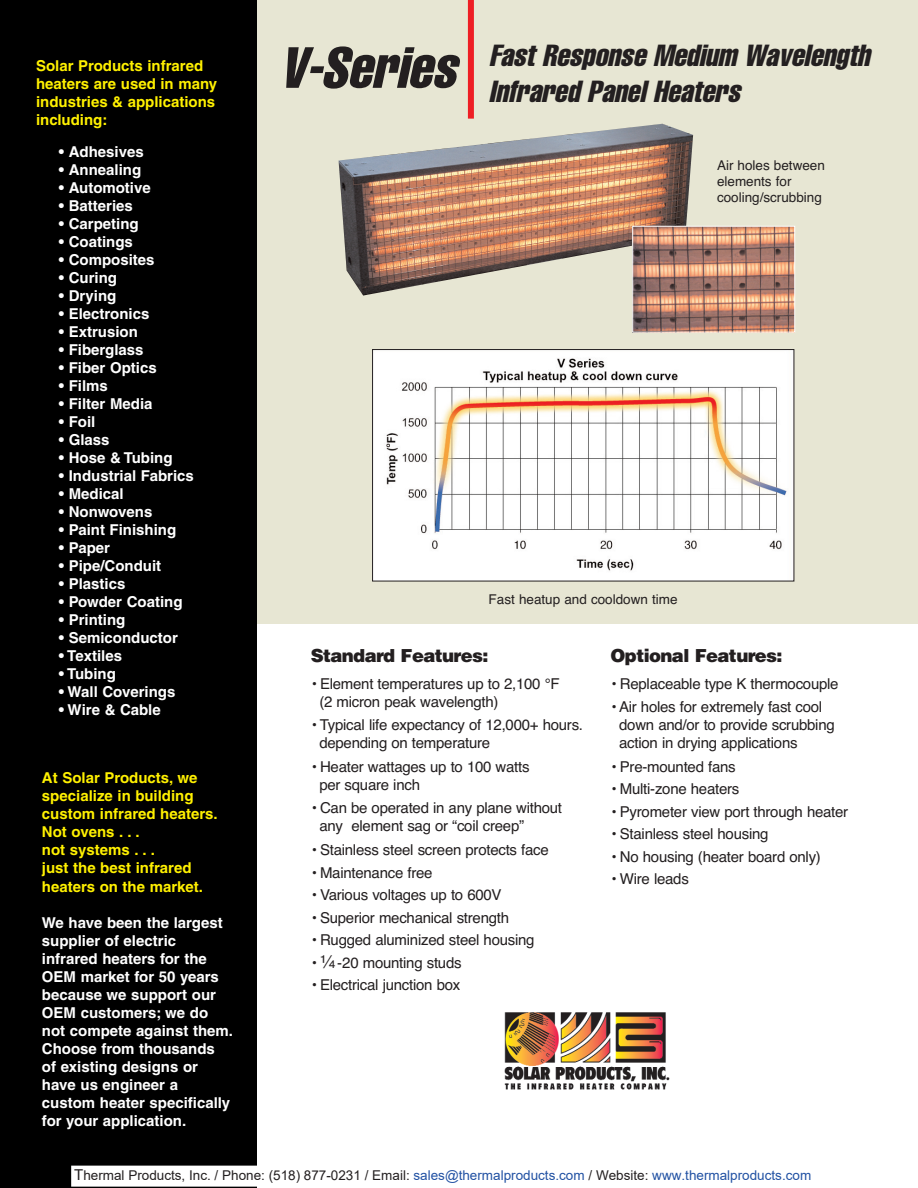
<style>
.page{position:relative;width:918px;height:1188px;background:#fff}
.page>*{position:absolute;margin:0;border:0;box-sizing:border-box;transform-origin:0 0}
.t1{font:italic extra-condensed 57px "Helvetica";color:#231f20}
.t2{font:italic extra-condensed 30px/36px "Helvetica";color:#231f20}
.t3{font:900 18px "Helvetica";letter-spacing:-.035em;color:#231f20}
.t4{font:15px/18px "Helvetica";letter-spacing:-.015em;color:#231f20}
.t5{font:700 15px/18px "Helvetica";color:#fff}
.t6{font:700 15px/18.1px "Helvetica";color:#fff101}
.t7{font:13.5px "Arial";color:#231f20}
.t8{font:13.5px/16.2px "Helvetica";color:#231f20}
.s1{font-family:"Helvetica Fraction";font-size:18px}
.s2{font-size:15px}
.s3{color:#2151a3}
</style>
<div class="page">
<div style="left:0;top:0;width:918px;height:623px;background:#e7e6d3"></div>
<img style="left:504px;top:1012px;width:166px;height:78px">
<img style="left:374px;top:351px;width:418px;height:228px">
<div style="left:372px;top:349px;width:422px;height:232px;border:1px solid #231f20"></div>
<div style="left:0;top:0;width:256px;height:1188px;background:#000"></div>
<img style="left:339px;top:124px;width:354px;height:172px">
<div style="left:468px;top:0;width:6px;height:119px;background:#ee1e24"></div>
<img style="left:634px;top:228px;width:159px;height:103px">
<div style="left:632px;top:226px;width:163px;height:107px;border:1px solid #fff"></div>
<div style="left:72px;top:1166px;width:822px;height:20px;background:#fff"></div>
<p class="t6" style="left:36px;top:58px;width:183px">Solar Products infrared heaters are used in many industries &amp; applications including:</p>
<p class="t5" style="left:59px;top:144px;width:86px">• Adhesives</p>
<p class="t5" style="left:59px;top:162px;width:84px">• Annealing</p>
<p class="t5" style="left:59px;top:180px;width:93px">• Automotive</p>
<p class="t5" style="left:59px;top:198px;width:76px">• Batteries</p>
<p class="t5" style="left:59px;top:216px;width:81px">• Carpeting</p>
<p class="t5" style="left:59px;top:234px;width:75px">• Coatings</p>
<p class="t5" style="left:59px;top:252px;width:97px">• Composites</p>
<p class="t5" style="left:59px;top:270px;width:60px">• Curing</p>
<p class="t5" style="left:59px;top:288px;width:59px">• Drying</p>
<p class="t5" style="left:59px;top:306px;width:92px">• Electronics</p>
<p class="t5" style="left:59px;top:324px;width:81px">• Extrusion</p>
<p class="t5" style="left:59px;top:342px;width:86px">• Fiberglass</p>
<p class="t5" style="left:59px;top:360px;width:99px">• Fiber Optics</p>
<p class="t5" style="left:59px;top:378px;width:50px">• Films</p>
<p class="t5" style="left:59px;top:396px;width:95px">• Filter Media</p>
<p class="t5" style="left:59px;top:414px;width:38px">• Foil</p>
<p class="t5" style="left:59px;top:432px;width:52px">• Glass</p>
<p class="t5" style="left:59px;top:450px;width:115px">• Hose &amp; Tubing</p>
<p class="t5" style="left:59px;top:468px;width:136px">• Industrial Fabrics</p>
<p class="t5" style="left:59px;top:486px;width:66px">• Medical</p>
<p class="t5" style="left:59px;top:504px;width:95px">• Nonwovens</p>
<p class="t5" style="left:59px;top:522px;width:119px">• Paint Finishing</p>
<p class="t5" style="left:59px;top:540px;width:53px">• Paper</p>
<p class="t5" style="left:59px;top:558px;width:104px">• Pipe/Conduit</p>
<p class="t5" style="left:59px;top:576px;width:68px">• Plastics</p>
<p class="t5" style="left:59px;top:594px;width:125px">• Powder Coating</p>
<p class="t5" style="left:59px;top:612px;width:68px">• Printing</p>
<p class="t5" style="left:59px;top:630px;width:121px">• Semiconductor</p>
<p class="t5" style="left:59px;top:648px;width:65px">• Textiles</p>
<p class="t5" style="left:59px;top:666px;width:58px">• Tubing</p>
<p class="t5" style="left:59px;top:684px;width:118px">• Wall Coverings</p>
<p class="t5" style="left:59px;top:702px;width:103px">• Wire &amp; Cable</p>
<p class="t6" style="left:42px;top:770px;width:177px">At Solar Products, we specialize in building custom infrared heaters.<br>Not ovens . . .<br>not systems . . .<br>just the best infrared heaters on the market.</p>
<p class="t5" style="left:42px;top:915px;width:193px">We have been the largest supplier of electric infrared heaters for the<br>OEM market for 50 years because we support our<br>OEM customers; we do not compete against them.<br>Choose from thousands<br>of existing designs or have us engineer a custom heater specifically for your application.</p>
<h1 class="t1" style="left:279px;top:47px;width:188px">V-Series</h1>
<h2 class="t2" style="left:489px;top:39px;width:388px">Fast Response Medium Wavelength<br>Infrared Panel Heaters</h2>
<p class="t8" style="left:717px;top:158px;width:109px">Air holes between elements for cooling/scrubbing</p>
<p class="t8" style="left:489px;top:592px;width:190px">Fast heatup and cooldown time</p>
<p class="t3" style="left:311px;top:649px;width:179px">Standard Features:</p>
<p class="t4" style="left:319px;top:676px;width:242px;text-indent:-9px">• Element temperatures up to 2,100 °F (2 micron peak wavelength)</p>
<p class="t4" style="left:319px;top:718px;width:265px;text-indent:-9px">• Typical life expectancy of 12,000+ hours. depending on temperature</p>
<p class="t4" style="left:319px;top:759px;width:212px;text-indent:-9px">• Heater wattages up to 100 watts per square inch</p>
<p class="t4" style="left:319px;top:800px;width:244px;text-indent:-9px">• Can be operated in any plane without any element sag or “coil creep”</p>
<p class="t4" style="left:311px;top:842px;width:240px">• Stainless steel screen protects face</p>
<p class="t4" style="left:311px;top:865px;width:123px">• Maintenance free</p>
<p class="t4" style="left:311px;top:888px;width:192px">• Various voltages up to 600V</p>
<p class="t4" style="left:311px;top:910px;width:200px">• Superior mechanical strength</p>
<p class="t4" style="left:311px;top:933px;width:225px">• Rugged aluminized steel housing</p>
<p class="t4" style="left:311px;top:955px;width:152px">• <span class="s1">¹⁄₄</span>-20 mounting studs</p>
<p class="t4" style="left:311px;top:978px;width:151px">• Electrical junction box</p>
<p class="t3" style="left:611px;top:649px;width:174px">Optional Features:</p>
<p class="t4" style="left:611px;top:676px;width:230px">• Replaceable type K thermocouple</p>
<p class="t4" style="left:619px;top:699px;width:217px;text-indent:-9px">• Air holes for extremely fast cool down and/or to provide scrubbing action in drying applications</p>
<p class="t4" style="left:611px;top:759px;width:127px">• Pre-mounted fans</p>
<p class="t4" style="left:611px;top:781px;width:130px">• Multi-zone heaters</p>
<p class="t4" style="left:611px;top:804px;width:239px">• Pyrometer view port through heater</p>
<p class="t4" style="left:611px;top:826px;width:159px">• Stainless steel housing</p>
<p class="t4" style="left:611px;top:849px;width:212px">• No housing (heater board only)</p>
<p class="t4" style="left:611px;top:871px;width:80px">• Wire leads</p>
<p class="t7" style="left:74px;top:1168px;width:739px"><span class="s2">T</span>hermal Products, Inc. / Phone: (518) 877-0231 / Email: <span class="s3">sales@thermalproducts.com</span> / Website: <span class="s3">www.thermalproducts.com</span></p>
</div>
